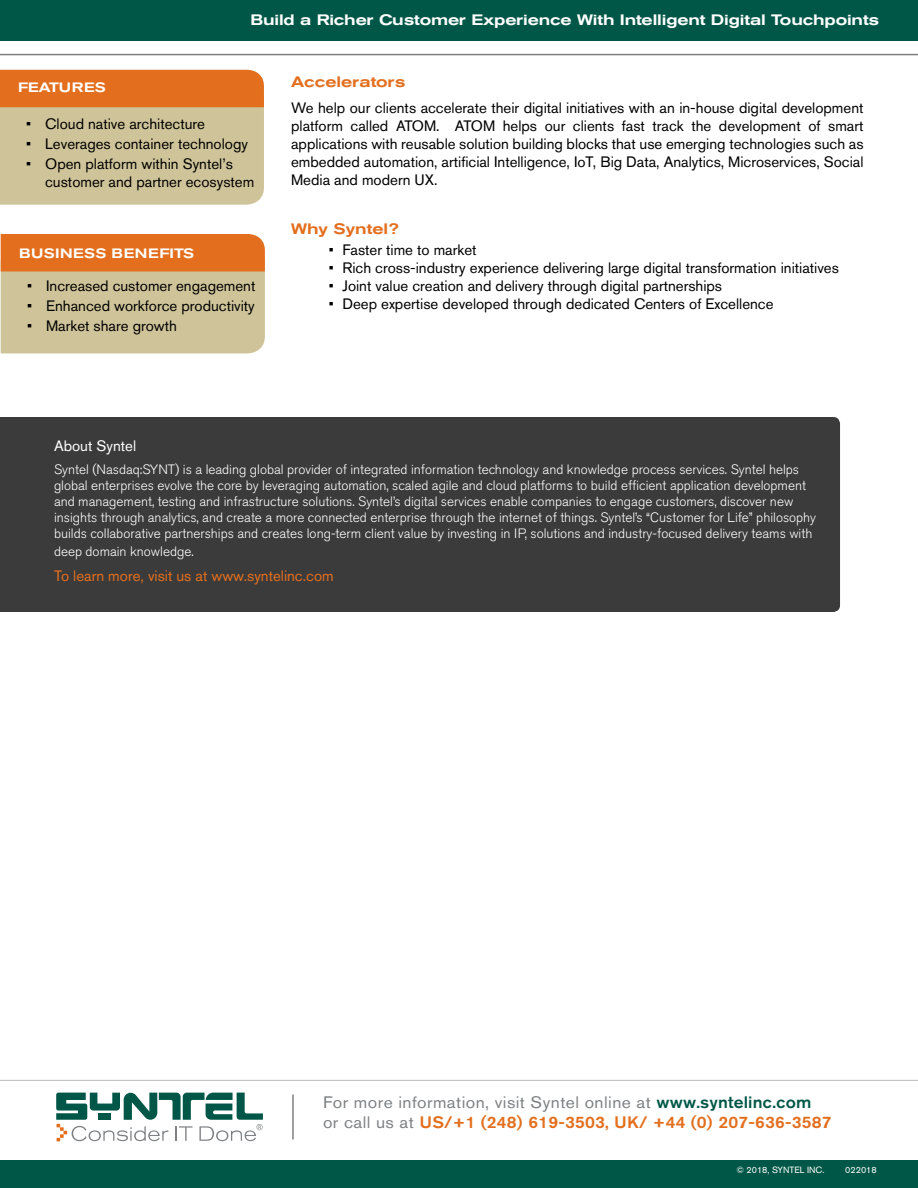
<style>
.page{position:relative;width:918px;height:1188px;background:#fff}
.page>*{position:absolute;margin:0;border:0;box-sizing:border-box;transform-origin:0 0}
.t1{font:16.5px/19.8px "Akzidenz Grotesk BQ";letter-spacing:.025em;color:#7e8083;scale:1.06 1}
.t2{font:15px/18px "Akzidenz Grotesk BQ";color:#000}
.t3{font:500 expanded 15px "Akzidenz Grotesk BQ";letter-spacing:-.01em;color:#fff}
.t4{font:15px "Akzidenz Grotesk BQ";color:#e36f1e}
.t5{font:500 expanded 15px "Akzidenz Grotesk BQ";color:#e36f1e}
.t6{font:15px "Akzidenz Grotesk BQ";color:#fff}
.t7{font:300 13.5px/16.2px "Akzidenz Grotesk BQ";color:#fff}
.t8{font:500 expanded 13.5px "Akzidenz Grotesk BQ";letter-spacing:.02em;color:#fff}
.t9{font:9px "Akzidenz Grotesk BQ";color:#fff}
.s1{font-weight:500;color:#005747}
.s2{font-weight:500;color:#e36f1e}
</style>
<div class="page">
<div style="left:0;top:0;width:918px;height:40px;background:#005747"></div>
<hr style="left:0;top:54px;width:918px;height:1px;background:#7e8083">
<hr style="left:0;top:1080px;width:918px;height:1px;background:#bcbec0">
<div style="left:0;top:1160px;width:918px;height:28px;background:#005747"></div>
<svg style="left:56px;top:1093px;width:207px;height:48px"></svg>
<hr style="left:292px;top:1095px;width:2px;height:45px;background:#7e8083">
<div style="left:0;top:417px;width:840px;height:195px;background:#3c3b3b"></div>
<svg style="left:0;top:70px;width:264px;height:135px;background:#d4ac77"></svg>
<svg style="left:1px;top:234px;width:264px;height:119px;background:#d5a972"></svg>
<p class="t3" style="left:250px;top:11px;width:630px">Build a Richer Customer Experience With Intelligent Digital Touchpoints</p>
<p class="t8" style="left:18px;top:79px;width:89px">FEATURES</p>
<p class="t2" style="left:26px;top:115px;width:180px">• Cloud native architecture</p>
<p class="t2" style="left:26px;top:135px;width:223px">• Leverages container technology</p>
<p class="t2" style="left:45px;top:155px;width:211px;text-indent:-19px">• Open platform within Syntel’s customer and partner ecosystem</p>
<p class="t8" style="left:19px;top:246px;width:177px">BUSINESS BENEFITS</p>
<p class="t2" style="left:27px;top:276px;width:230px">• Increased customer engagement</p>
<p class="t2" style="left:27px;top:296px;width:229px">• Enhanced workforce productivity</p>
<p class="t2" style="left:27px;top:316px;width:151px">• Market share growth</p>
<p class="t5" style="left:291px;top:74px;width:116px">Accelerators</p>
<p class="t2" style="left:291px;top:99px;width:574px;text-align:justify">We help our clients accelerate their digital initiatives with an in-house digital development platform called ATOM. ATOM helps our clients fast track the development of smart applications with reusable solution building blocks that use emerging technologies such as embedded automation, artificial Intelligence, IoT, Big Data, Analytics, Microservices, Social Media and modern UX.</p>
<p class="t5" style="left:291px;top:220px;width:109px">Why Syntel?</p>
<p class="t2" style="left:329px;top:241px;width:149px">• Faster time to market</p>
<p class="t2" style="left:329px;top:259px;width:512px">• Rich cross-industry experience delivering large digital transformation initiatives</p>
<p class="t2" style="left:329px;top:277px;width:395px">• Joint value creation and delivery through digital partnerships</p>
<p class="t2" style="left:329px;top:295px;width:446px">• Deep expertise developed through dedicated Centers of Excellence</p>
<p class="t6" style="left:54px;top:437px;width:84px">About Syntel</p>
<p class="t7" style="left:54px;top:461px;width:764px">Syntel (Nasdaq:SYNT) is a leading global provider of integrated information technology and knowledge process services. Syntel helps global enterprises evolve the core by leveraging automation, scaled agile and cloud platforms to build efficient application development and management, testing and infrastructure solutions. Syntel’s digital services enable companies to engage customers, discover new insights through analytics, and create a more connected enterprise through the internet of things. Syntel’s “Customer for Life” philosophy builds collaborative partnerships and creates long-term client value by investing in IP, solutions and industry-focused delivery teams with</p>
<p class="t7" style="left:54px;top:544px;width:141px">deep domain knowledge.</p>
<p class="t4" style="left:54px;top:567px;width:281px">To learn more, visit us at www.syntelinc.com</p>
<p class="t1" style="left:323px;top:1092px;width:481px">For more information, visit Syntel online at <span class="s1">www.syntelinc.com<br></span>or call us at <span class="s2">US/+1 (248) 619-3503, UK/ +44 (0) 207-636-3587</span></p>
<p class="t9" style="left:737px;top:1165px;width:89px">© 2018, SYNTEL INC.</p>
<p class="t9" style="left:845px;top:1165px;width:33px">022018</p>
</div>
